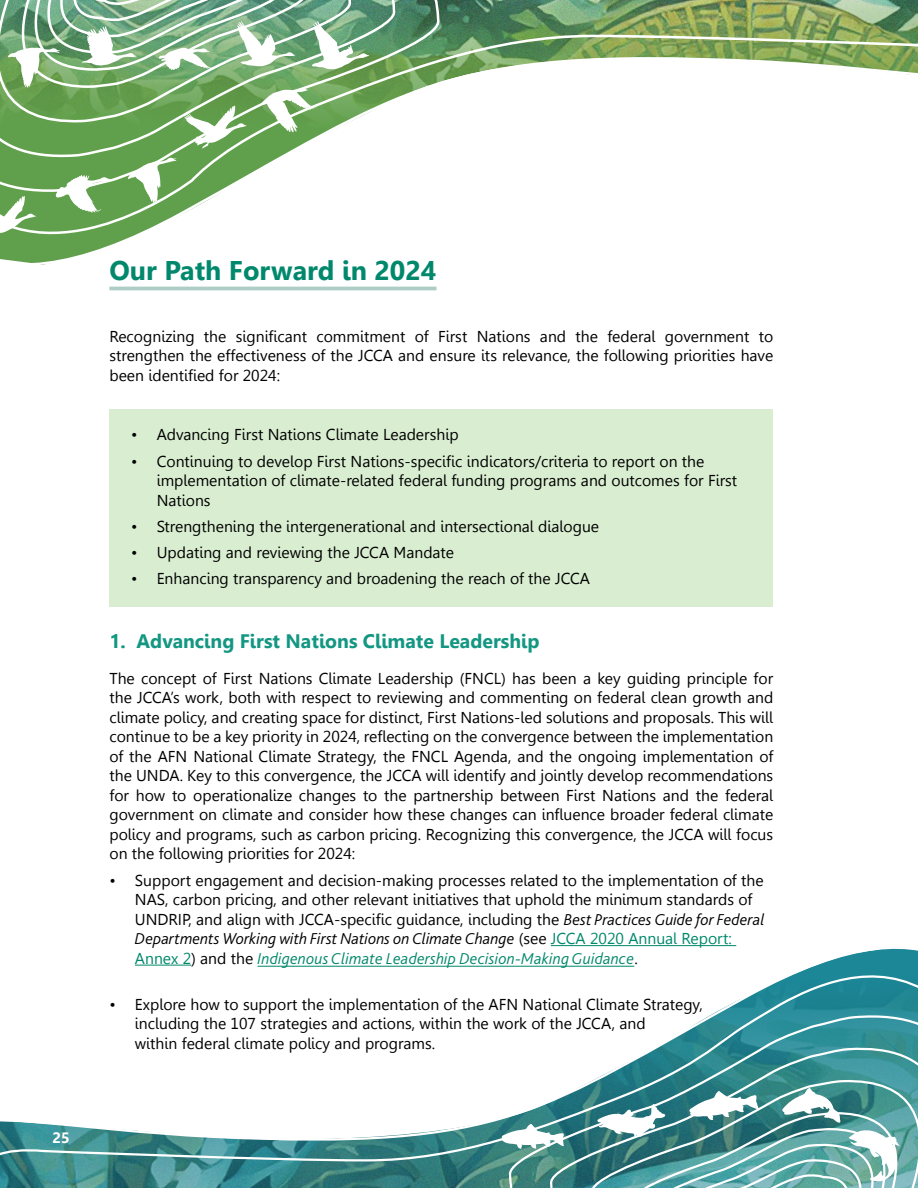
<style>
.page{position:relative;width:918px;height:1188px;background:#fff}
.page>*{position:absolute;margin:0;border:0;box-sizing:border-box;transform-origin:0 0}
.t1{font:700 27px "Leelawadee";color:#00886c}
.t2{font:700 19.5px "Leelawadee";color:#139782}
.t3{font:italic 300 16.5px/19.5px "Bliss 2";letter-spacing:.01em;color:#00886c}
.t4{font:15.75px/19.5px "Leelawadee";color:#000}
.t5{font:700 15px "Leelawadee";color:#fff}
.s1{font-family:"Bliss 2";font-weight:300;font-style:italic;font-size:16.5px}
.s2{color:#000}
.s3{font-family:"Leelawadee";font-weight:400;font-style:normal;font-size:15.75px;color:#000}
.s4{font-family:"Leelawadee";font-weight:400;font-style:normal;font-size:15.75px}
</style>
<div class="page">
<svg style="left:0;top:945px;width:918px;height:243px"></svg>
<svg style="left:0;top:0;width:912px;height:265px"></svg>
<svg style="left:912px;top:0;width:6px;height:1146px"></svg>
<svg style="left:237px;top:21px;width:58px;height:46px"></svg>
<svg style="left:261px;top:88px;width:56px;height:45px"></svg>
<svg style="left:312px;top:21px;width:57px;height:49px"></svg>
<svg style="left:184px;top:105px;width:63px;height:43px"></svg>
<svg style="left:0;top:196px;width:36px;height:43px"></svg>
<svg style="left:159px;top:48px;width:57px;height:22px"></svg>
<svg style="left:82px;top:26px;width:55px;height:40px"></svg>
<svg style="left:128px;top:158px;width:48px;height:45px"></svg>
<svg style="left:8px;top:48px;width:52px;height:40px"></svg>
<svg style="left:56px;top:175px;width:55px;height:38px"></svg>
<svg style="left:782px;top:1088px;width:59px;height:35px"></svg>
<svg style="left:689px;top:1091px;width:70px;height:29px"></svg>
<svg style="left:501px;top:1124px;width:63px;height:25px"></svg>
<svg style="left:597px;top:1104px;width:68px;height:33px"></svg>
<svg style="left:849px;top:1130px;width:51px;height:52px"></svg>
<div style="left:109px;top:409px;width:664px;height:198px;background:#d9eed1"></div>
<hr style="left:109px;top:287px;width:328px;height:3px;background:#adcdc5">
<hr style="left:551px;top:945px;width:185px;height:1px;background:#00886c">
<hr style="left:135px;top:965px;width:56px;height:1px;background:#00886c">
<hr style="left:258px;top:966px;width:376px;height:1px;background:#00886c">
<p class="t5" style="left:52px;top:1129px;width:19px">25</p>
<h1 class="t1" style="left:109px;top:255px;width:329px">Our Path Forward in 2024</h1>
<p class="t4" style="left:109px;top:327px;width:665px;text-align:justify">Recognizing the significant commitment of First Nations and the federal government to strengthen the effectiveness of the JCCA and ensure its relevance, the following priorities have been identified for 2024:</p>
<p class="t4" style="left:131px;top:425px;width:329px">• Advancing First Nations Climate Leadership</p>
<p class="t4" style="left:157px;top:451px;width:582px;text-indent:-25px">• Continuing to develop First Nations-specific indicators/criteria to report on the implementation of climate-related federal funding programs and outcomes for First<br>Nations</p>
<p class="t4" style="left:131px;top:517px;width:469px">• Strengthening the intergenerational and intersectional dialogue</p>
<p class="t4" style="left:131px;top:543px;width:324px">• Updating and reviewing the JCCA Mandate</p>
<p class="t4" style="left:131px;top:569px;width:460px">• Enhancing transparency and broadening the reach of the JCCA</p>
<p class="t2" style="left:109px;top:630px;width:432px">1. Advancing First Nations Climate Leadership</p>
<p class="t4" style="left:109px;top:669px;width:665px;text-align:justify">The concept of First Nations Climate Leadership (FNCL) has been a key guiding principle for the JCCA’s work, both with respect to reviewing and commenting on federal clean growth and climate policy, and creating space for distinct, First Nations-led solutions and proposals. This will continue to be a key priority in 2024, reflecting on the convergence between the implementation of the AFN National Climate Strategy, the FNCL Agenda, and the ongoing implementation of the UNDA. Key to this convergence, the JCCA will identify and jointly develop recommendations for how to operationalize changes to the partnership between First Nations and the federal government on climate and consider how these changes can influence broader federal climate policy and programs, such as carbon pricing. Recognizing this convergence, the JCCA will focus on the following priorities for 2024:</p>
<p class="t4" style="left:135px;top:871px;width:631px;text-indent:-25px">• Support engagement and decision-making processes related to the implementation of the<br>NAS, carbon pricing, and other relevant initiatives that uphold the minimum standards of<br>UNDRIP, and align with JCCA-specific guidance, including the <span class="s1">Best Practices Guide for Federal</span></p>
<p class="t3" style="left:135px;top:929px;width:599px"><span class="s2">Departments Working with First Nations on Climate Change</span> <span class="s3">(see</span> <span class="s4">JCCA 2020 Annual Report:<br>Annex 2</span><span class="s3">) and the</span> Indigenous Climate Leadership Decision-Making Guidance<span class="s3">.</span></p>
<p class="t4" style="left:135px;top:994px;width:569px;text-indent:-25px">• Explore how to support the implementation of the AFN National Climate Strategy, including the 107 strategies and actions, within the work of the JCCA, and<br>within federal climate policy and programs.</p>
</div>
